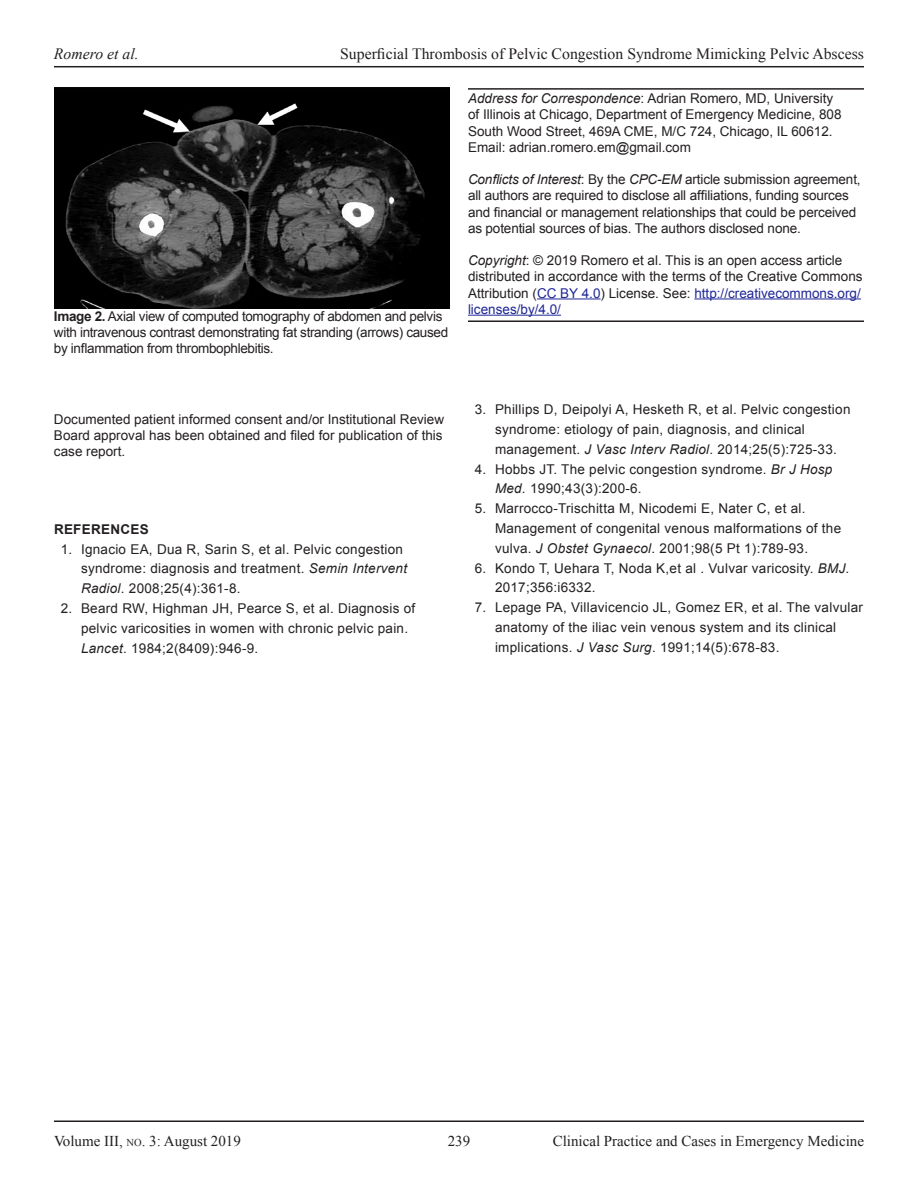
<style>
.page{position:relative;width:918px;height:1188px;background:#fff}
.page>*{position:absolute;margin:0;border:0;box-sizing:border-box;transform-origin:0 0}
.t1{font:15.75px "Times New Roman";color:#231f20}
.t2{font:italic 15.75px "Times New Roman";color:#231f20}
.t3{font:15px "Times New Roman";color:#231f20}
.t4{font:13.5px/19.8px "Arial";letter-spacing:.02em;color:#231f20}
.t5{font:13.5px/16.2px "Arial";color:#231f20}
.t6{font:13.5px/16.2px "Arial";letter-spacing:-.025em;color:#231f20}
.t7{font:700 13.5px "Arial";letter-spacing:.02em;color:#231f20}
.s1{font-weight:700}
.s2{font-style:italic}
.s3{color:#1f2796}
.s4{font-size:10.5px}
</style>
<div class="page">
<hr style="left:54px;top:1120px;width:810px;height:2px;background:#231f20">
<hr style="left:54px;top:66px;width:810px;height:1px;background:#231f20">
<hr style="left:468px;top:88px;width:396px;height:2px;background:#231f20">
<hr style="left:537px;top:298px;width:64px;height:1px;background:#1f2796">
<hr style="left:694px;top:298px;width:167px;height:1px;background:#1f2796">
<hr style="left:468px;top:320px;width:396px;height:2px;background:#231f20">
<hr style="left:468px;top:315px;width:93px;height:1px;background:#1f2796">
<img style="left:54px;top:88px;width:396px;height:221px">
<p class="t2" style="left:54px;top:43px;width:86px">Romero et al.</p>
<p class="t1" style="left:340px;top:43px;width:525px">Superficial Thrombosis of Pelvic Congestion Syndrome Mimicking Pelvic Abscess</p>
<p class="t6" style="left:54px;top:308px;width:396px"><span class="s1">Image 2.</span> Axial view of computed tomography of abdomen and pelvis with intravenous contrast demonstrating fat stranding (arrows) caused by inflammation from thrombophlebitis.</p>
<p class="t5" style="left:54px;top:411px;width:392px;text-align:justify">Documented patient informed consent and/or Institutional Review Board approval has been obtained and filed for publication of this case report.</p>
<p class="t7" style="left:54px;top:520px;width:96px">REFERENCES</p>
<p class="t4" style="left:81px;top:539px;width:328px;text-indent:-20px">1. Ignacio EA, Dua R, Sarin S, et al. Pelvic congestion syndrome: diagnosis and treatment. <span class="s2">Semin Intervent<br>Radiol</span>. 2008;25(4):361-8.</p>
<p class="t4" style="left:81px;top:599px;width:336px;text-indent:-20px">2. Beard RW, Highman JH, Pearce S, et al. Diagnosis of pelvic varicosities in women with chronic pelvic pain.<br><span class="s2">Lancet</span>. 1984;2(8409):946-9.</p>
<p class="t5" style="left:468px;top:90px;width:375px"><span class="s2">Address for Correspondence</span>: Adrian Romero, MD, University of Illinois at Chicago, Department of Emergency Medicine, 808<br>South Wood Street, 469A CME, M/C 724, Chicago, IL 60612.<br>Email: adrian.romero.em@gmail.com</p>
<p class="t5" style="left:468px;top:171px;width:394px"><span class="s2">Conflicts of Interest</span>: By the <span class="s2">CPC-EM</span> article submission agreement, all authors are required to disclose all affiliations, funding sources and financial or management relationships that could be perceived as potential sources of bias. The authors disclosed none.</p>
<p class="t5" style="left:468px;top:252px;width:396px"><span class="s2">Copyright</span>: © 2019 Romero et al. This is an open access article distributed in accordance with the terms of the Creative Commons Attribution (<span class="s3">CC BY 4.0</span>) License. See: <span class="s3">http://creativecommons.org/ licenses/by/4.0/</span></p>
<p class="t4" style="left:495px;top:400px;width:357px;text-indent:-20px">3. Phillips D, Deipolyi A, Hesketh R, et al. Pelvic congestion syndrome: etiology of pain, diagnosis, and clinical management. <span class="s2">J Vasc Interv Radiol</span>. 2014;25(5):725-33.</p>
<p class="t4" style="left:495px;top:459px;width:339px;text-indent:-20px">4. Hobbs JT. The pelvic congestion syndrome. <span class="s2">Br J Hosp<br>Med.</span> 1990;43(3):200-6.</p>
<p class="t4" style="left:495px;top:499px;width:348px;text-indent:-20px">5. Marrocco-Trischitta M, Nicodemi E, Nater C, et al.<br>Management of congenital venous malformations of the vulva. <span class="s2">J Obstet Gynaecol</span>. 2001;98(5 Pt 1):789-93.</p>
<p class="t4" style="left:495px;top:558px;width:356px;text-indent:-20px">6. Kondo T, Uehara T, Noda K,et al . Vulvar varicosity. <span class="s2">BMJ.<br></span>2017;356:i6332.</p>
<p class="t4" style="left:495px;top:598px;width:370px;text-indent:-20px">7. Lepage PA, Villavicencio JL, Gomez ER, et al. The valvular anatomy of the iliac vein venous system and its clinical implications. <span class="s2">J Vasc Surg</span>. 1991;14(5):678-83.</p>
<p class="t3" style="left:54px;top:1131px;width:188px">Volume III, <span class="s4">no</span>. 3: August 2019</p>
<p class="t3" style="left:448px;top:1131px;width:24px">239</p>
<p class="t3" style="left:553px;top:1131px;width:313px">Clinical Practice and Cases in Emergency Medicine</p>
</div>
